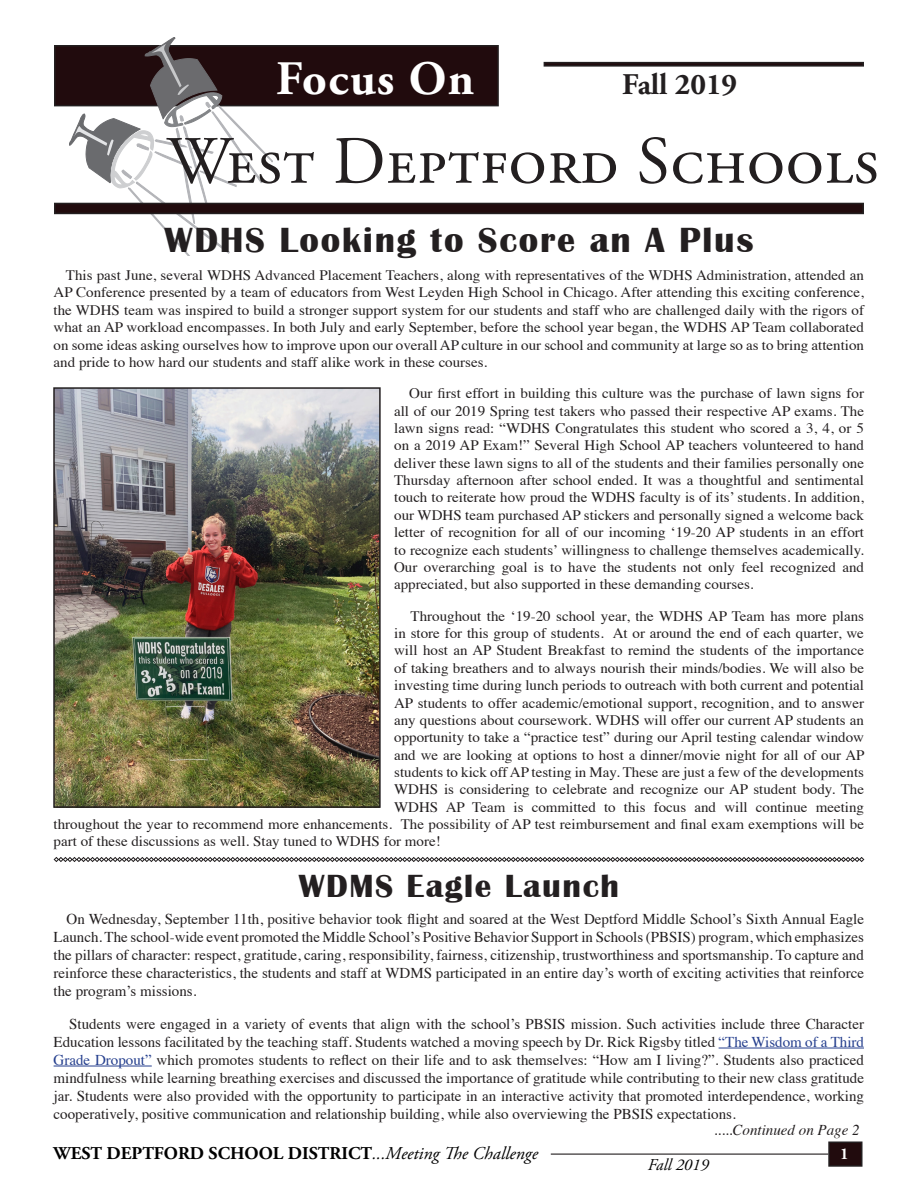
<style>
.page{position:relative;width:918px;height:1188px;background:#fff}
.page>*{position:absolute;margin:0;border:0;box-sizing:border-box;transform-origin:0 0}
.t1{font:67.5px "Adobe Garamond Pro";letter-spacing:.01em;color:#231f20}
.t2{font:700 48px "Adobe Garamond Pro";letter-spacing:.03em;color:#fff}
.t3{font:700 36px "Britannic";letter-spacing:.05em;color:#231f20}
.t4{font:700 33px "Britannic";letter-spacing:.05em;color:#231f20}
.t5{font:700 30px "Adobe Garamond Pro";color:#231f20}
.t6{font:700 18px "Adobe Garamond Pro";color:#000}
.t7{font:italic 16.5px "Adobe Garamond Pro";color:#000}
.t8{font:700 16.5px "Adobe Garamond Pro";color:#fff}
.t9{font:15px/18px "Times";color:#231f20;text-align:justify}
.t10{font:italic 15px "Times";color:#231f20}
.t11{font:14.55px/17.4px "Times";color:#231f20;text-align:justify;scale:1.04 1}
.s1{color:#253f8e}
.s2{font-weight:400;font-style:italic}
.s3{font-style:normal}
</style>
<div class="page">
<div style="left:829px;top:1142px;width:33px;height:24px;background:#210b0d"></div>
<div style="left:828px;top:1142px;width:34px;height:25px;border:2px solid #231f20"></div>
<div style="left:55px;top:46px;width:443px;height:60px;background:#210b0d"></div>
<div style="left:54px;top:45px;width:445px;height:61px;border:2px solid #231f20"></div>
<svg style="left:69px;top:37px;width:204px;height:219px"></svg>
<div style="left:55px;top:203px;width:808px;height:10px;background:#210b0d"></div>
<div style="left:54px;top:203px;width:810px;height:11px;border:2px solid #231f20"></div>
<div style="left:544px;top:62px;width:320px;height:5px;border:2px solid #231f20"></div>
<hr style="left:551px;top:1154px;width:277px;height:1px;background:#231f20">
<hr style="left:719px;top:1048px;width:145px;height:1px;background:#253f8e">
<hr style="left:54px;top:1066px;width:98px;height:1px;background:#253f8e">
<img style="left:56px;top:390px;width:322px;height:415px">
<div style="left:53px;top:387px;width:328px;height:421px;border:2px solid #231f20"></div>
<svg style="left:54px;top:857px;width:810px;height:5px"></svg>
<p class="t2" style="left:276px;top:50px;width:200px">Focus On</p>
<p class="t5" style="left:622px;top:67px;width:117px">Fall 2019</p>
<p class="t1" style="left:167px;top:121px;width:714px">West Deptford Schools</p>
<p class="t3" style="left:164px;top:220px;width:591px">WDHS Looking to Score an A Plus</p>
<p class="t11" style="left:54px;top:265px;width:781px;text-indent:12px">This past June, several WDHS Advanced Placement Teachers, along with representatives of the WDHS Administration, attended an AP Conference presented by a team of educators from West Leyden High School in Chicago. After attending this exciting conference, the WDHS team was inspired to build a stronger support system for our students and staff who are challenged daily with the rigors of what an AP workload encompasses. In both July and early September, before the school year began, the WDHS AP Team collaborated on some ideas asking ourselves how to improve upon our overall AP culture in our school and community at large so as to bring attention and pride to how hard our students and staff alike work in these courses.</p>
<p class="t11" style="left:394px;top:383px;width:453px;text-indent:15px">Our first effort in building this culture was the purchase of lawn signs for all of our 2019 Spring test takers who passed their respective AP exams. The lawn signs read: “WDHS Congratulates this student who scored a 3, 4, or 5 on a 2019 AP Exam!” Several High School AP teachers volunteered to hand deliver these lawn signs to all of the students and their families personally one Thursday afternoon after school ended. It was a thoughtful and sentimental touch to reiterate how proud the WDHS faculty is of its’ students. In addition, our WDHS team purchased AP stickers and personally signed a welcome back letter of recognition for all of our incoming ‘19-20 AP students in an effort to recognize each students’ willingness to challenge themselves academically.<br>Our overarching goal is to have the students not only feel recognized and appreciated, but also supported in these demanding courses.</p>
<p class="t11" style="left:411px;top:606px;width:438px">Throughout the ‘19-20 school year, the WDHS AP Team has more plans</p>
<p class="t11" style="left:394px;top:623px;width:453px">in store for this group of students. At or around the end of each quarter, we</p>
<p class="t11" style="left:394px;top:641px;width:453px">will host an AP Student Breakfast to remind the students of the importance</p>
<p class="t11" style="left:394px;top:658px;width:453px">of taking breathers and to always nourish their minds/bodies. We will also be</p>
<p class="t11" style="left:394px;top:675px;width:453px">investing time during lunch periods to outreach with both current and potential</p>
<p class="t11" style="left:394px;top:693px;width:453px">AP students to offer academic/emotional support, recognition, and to answer</p>
<p class="t11" style="left:394px;top:710px;width:453px">any questions about coursework. WDHS will offer our current AP students an</p>
<p class="t11" style="left:394px;top:727px;width:453px">opportunity to take a “practice test” during our April testing calendar window</p>
<p class="t11" style="left:394px;top:745px;width:454px">and we are looking at options to host a dinner/movie night for all of our AP</p>
<p class="t11" style="left:394px;top:762px;width:453px">students to kick off AP testing in May. These are just a few of the developments</p>
<p class="t11" style="left:394px;top:780px;width:453px">WDHS is considering to celebrate and recognize our AP student body. The</p>
<p class="t11" style="left:394px;top:797px;width:453px">WDHS AP Team is committed to this focus and will continue meeting</p>
<p class="t11" style="left:54px;top:814px;width:781px">throughout the year to recommend more enhancements. The possibility of AP test reimbursement and final exam exemptions will be</p>
<p class="t11" style="left:54px;top:832px;width:374px">part of these discussions as well. Stay tuned to WDHS for more!</p>
<p class="t4" style="left:299px;top:867px;width:322px">WDMS Eagle Launch</p>
<p class="t9" style="left:54px;top:909px;width:812px;text-indent:13px">On Wednesday, September 11th, positive behavior took flight and soared at the West Deptford Middle School’s Sixth Annual Eagle Launch. The school-wide event promoted the Middle School’s Positive Behavior Support in Schools (PBSIS) program, which emphasizes the pillars of character: respect, gratitude, caring, responsibility, fairness, citizenship, trustworthiness and sportsmanship. To capture and reinforce these characteristics, the students and staff at WDMS participated in an entire day’s worth of exciting activities that reinforce the program’s missions.</p>
<p class="t9" style="left:54px;top:1014px;width:812px;text-indent:16px">Students were engaged in a variety of events that align with the school’s PBSIS mission. Such activities include three Character Education lessons facilitated by the teaching staff. Students watched a moving speech by Dr. Rick Rigsby titled <span class="s1">“The Wisdom of a Third Grade Dropout”</span> which promotes students to reflect on their life and to ask themselves: “How am I living?”. Students also practiced mindfulness while learning breathing exercises and discussed the importance of gratitude while contributing to their new class gratitude jar. Students were also provided with the opportunity to participate in an interactive activity that promoted interdependence, working cooperatively, positive communication and relationship building, while also overviewing the PBSIS expectations.</p>
<p class="t6" style="left:54px;top:1143px;width:486px">WEST DEPTFORD SCHOOL DISTRICT<span class="s2">...Meeting The Challenge</span></p>
<p class="t10" style="left:714px;top:1116px;width:147px"><span class="s3">.....</span>Continued on Page 2</p>
<p class="t7" style="left:648px;top:1155px;width:62px">Fall 2019</p>
<p class="t8" style="left:840px;top:1145px;width:10px">1</p>
</div>
